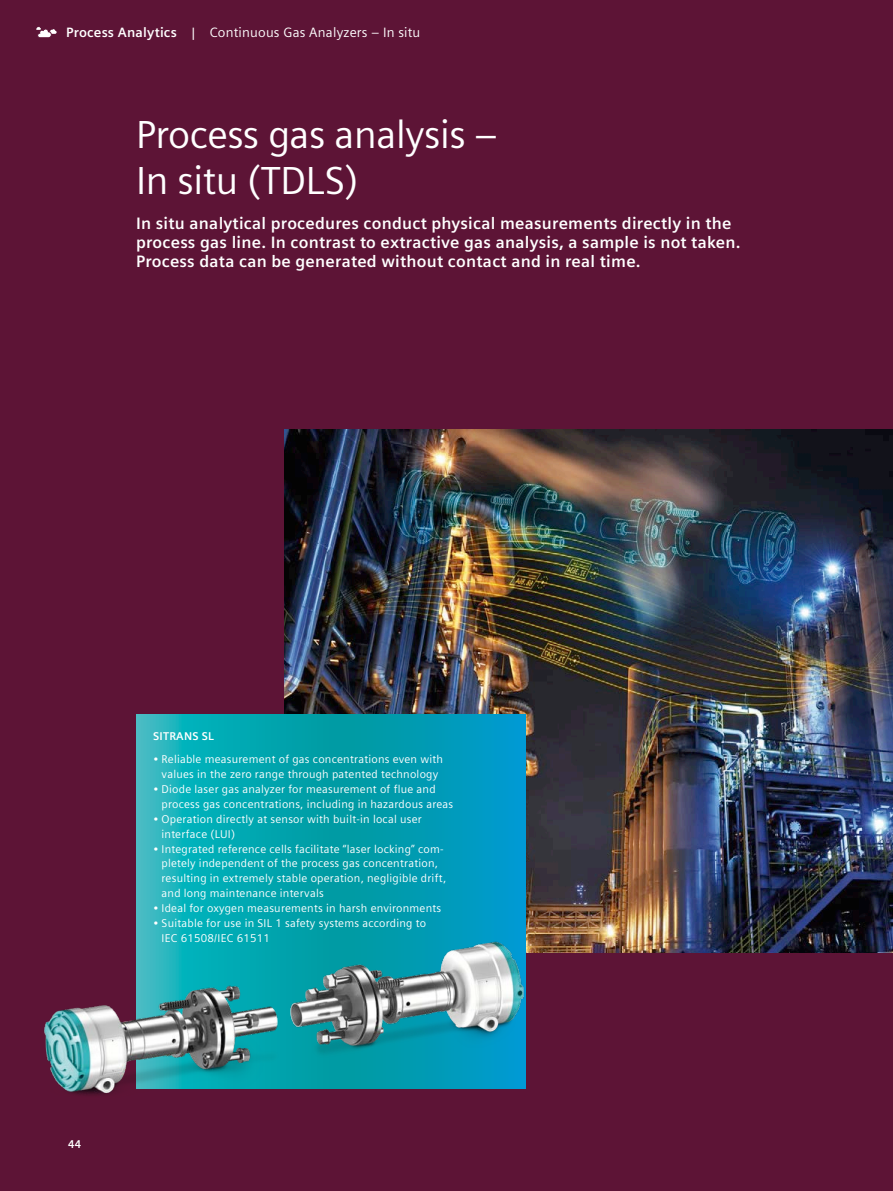
<style>
.page{position:relative;width:893px;height:1191px;background:#5d1436}
.page>*{position:absolute;margin:0;border:0;box-sizing:border-box;transform-origin:0 0}
.t1{font:39px/46.8px "Siemens Sans Global";letter-spacing:-.01em;color:#fff}
.t2{font:700 16.5px/19.2px "Siemens Sans Global";letter-spacing:.015em;color:#fff}
.t3{font:13.5px "Siemens Sans Global";letter-spacing:.015em;color:#fff}
.t4{font:11.25px/14.9px "Siemens Sans Global";letter-spacing:.02em;color:#fff}
.t5{font:700 11.25px "Siemens Sans Global";letter-spacing:.02em;color:#fff}
.s1{font-weight:700}
</style>
<div class="page">
<svg style="left:36px;top:27px;width:21px;height:11px"></svg>
<img style="left:285px;top:429px;width:608px;height:523px">
<svg style="left:136px;top:714px;width:390px;height:115px"></svg>
<img style="left:44px;top:824px;width:254px;height:271px">
<img style="left:280px;top:829px;width:323px;height:266px">
<p class="t3" style="left:66px;top:23px;width:356px"><span class="s1">Process Analytics</span> | Continuous Gas Analyzers – In situ</p>
<h1 class="t1" style="left:136px;top:112px;width:363px">Process gas analysis –<br>In situ (TDLS)</h1>
<h2 class="t2" style="left:136px;top:214px;width:606px">In situ analytical procedures conduct physical measurements directly in the process gas line. In contrast to extractive gas analysis, a sample is not taken.<br>Process data can be generated without contact and in real time.</h2>
<p class="t5" style="left:153px;top:729px;width:62px">SITRANS SL</p>
<p class="t4" style="left:153px;top:752px;width:291px;text-align:center">• Reliable measurement of gas concentrations even with values in the zero range through patented technology</p>
<p class="t4" style="left:162px;top:782px;width:293px;text-indent:-9px">• Diode laser gas analyzer for measurement of flue and process gas concentrations, including in hazardous areas</p>
<p class="t4" style="left:162px;top:812px;width:262px;text-indent:-9px">• Operation directly at sensor with built-in local user interface (LUI)</p>
<p class="t4" style="left:162px;top:841px;width:286px;text-indent:-9px">• Integrated reference cells facilitate “laser locking” com&shy;pletely independent of the process gas concentration, resulting in extremely stable operation, negligible drift, and long maintenance intervals</p>
<p class="t4" style="left:153px;top:901px;width:290px">• Ideal for oxygen measurements in harsh environments</p>
<p class="t4" style="left:162px;top:916px;width:266px;text-indent:-9px">• Suitable for use in SIL 1 safety systems according to<br>IEC 61508/IEC 61511</p>
<p class="t5" style="left:68px;top:1137px;width:15px">44</p>
</div>
